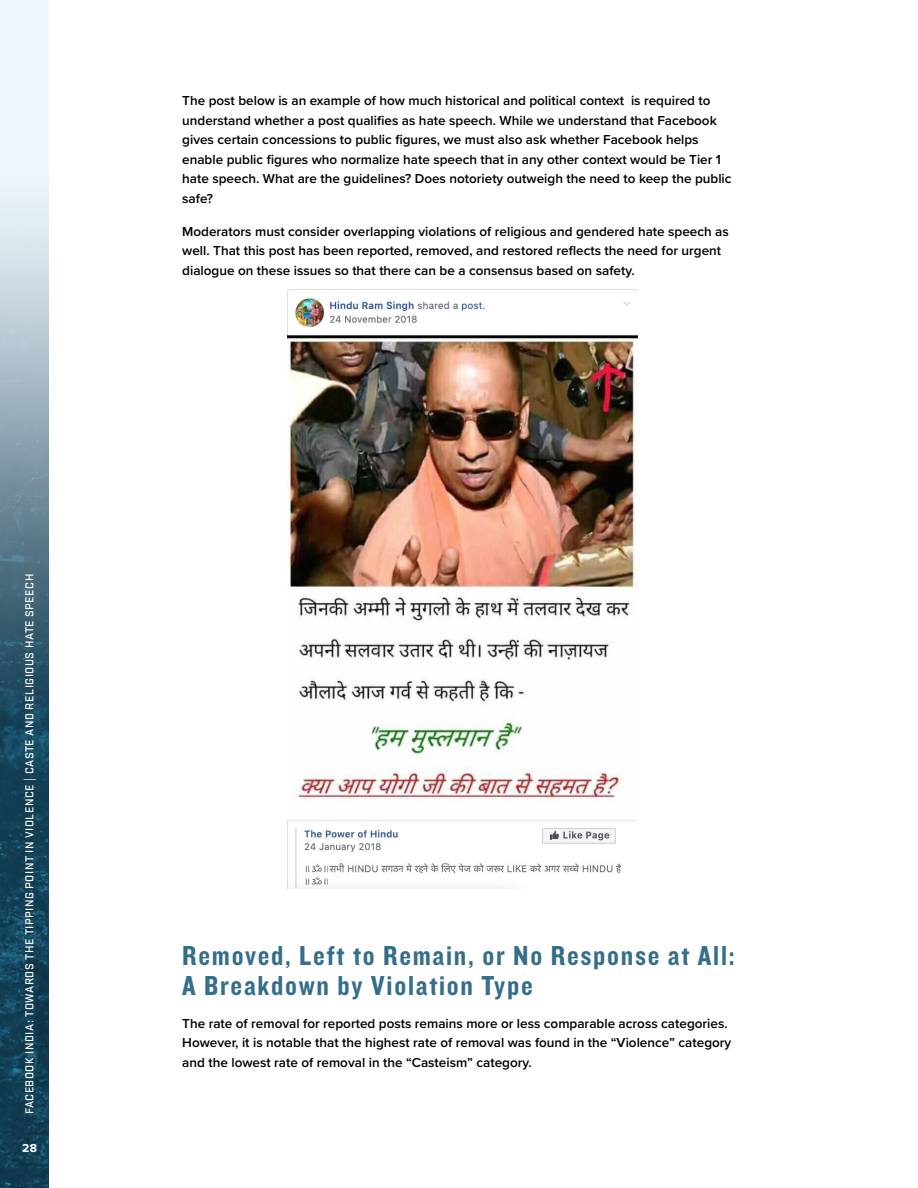
<style>
.page{position:relative;width:918px;height:1188px;background:#fff}
.page>*{position:absolute;margin:0;border:0;box-sizing:border-box;transform-origin:0 0}
.EQL_SUBHEADING{font:28.5px/30px "Knockout HTF50 Welterweight";letter-spacing:.06em;color:#356e8c}
.EQL_BODY{font:600 13.5px/19.5px "Proxima Nova";color:#000}
.t1{font:500 12px "Stratum 1";letter-spacing:.04em;color:#fff}
.t2{font:700 12px "Proxima Nova";color:#fff}
</style>
<div class="page">
<img style="left:0;top:0;width:49px;height:1188px">
<img style="left:287px;top:290px;width:351px;height:598px">
<p class="t1" style="left:22px;top:1114px;width:542px;rotate:-90deg">FACEBOOK INDIA: TOWARDS THE TIPPING POINT IN VIOLENCE | CASTE AND RELIGIOUS HATE SPEECH</p>
<p class="t2" style="left:22px;top:1139px;width:16px">28</p>
<p class="EQL_BODY" style="left:182px;top:91px;width:551px">The post below is an example of how much historical and political context is required to understand whether a post qualifies as hate speech. While we understand that Facebook gives certain concessions to public figures, we must also ask whether Facebook helps enable public figures who normalize hate speech that in any other context would be Tier 1 hate speech. What are the guidelines? Does notoriety outweigh the need to keep the public safe?</p>
<p class="EQL_BODY" style="left:182px;top:221px;width:548px">Moderators must consider overlapping violations of religious and gendered hate speech as well. That this post has been reported, removed, and restored reflects the need for urgent dialogue on these issues so that there can be a consensus based on safety.</p>
<p class="EQL_SUBHEADING" style="left:182px;top:941px;width:554px">Removed, Left to Remain, or No Response at All:<br>A Breakdown by Violation Type</p>
<p class="EQL_BODY" style="left:182px;top:1013px;width:551px">The rate of removal for reported posts remains more or less comparable across categories.<br>However, it is notable that the highest rate of removal was found in the “Violence” category and the lowest rate of removal in the “Casteism” category.</p>
</div>
